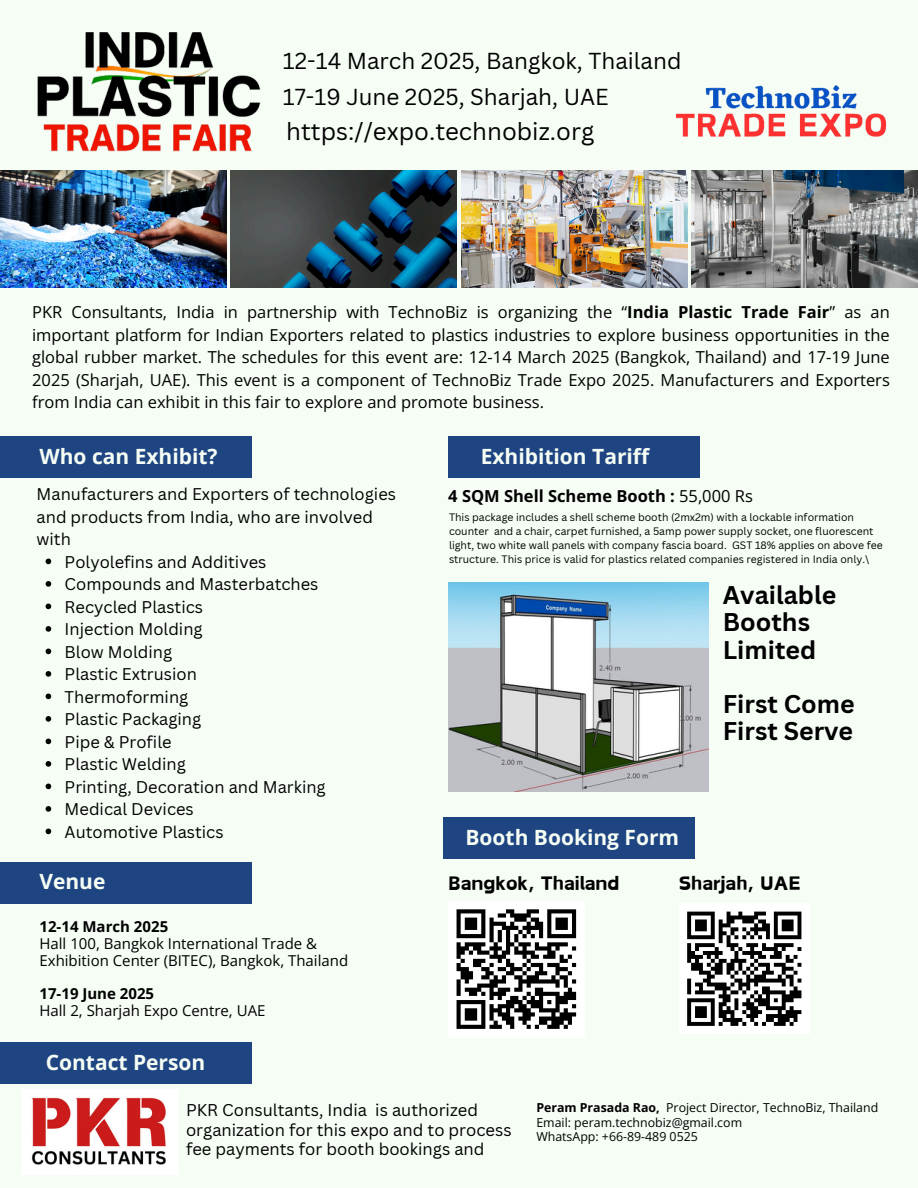
<style>
.page{position:relative;width:918px;height:1188px;background:#f5fdf4}
.page>*{position:absolute;margin:0;border:0;box-sizing:border-box;transform-origin:0 0}
.t1{font:700 24.9px "Canva Sans";color:#000}
.t2{font:24px "Canva Sans";color:#000}
.t3{font:22.5px "Canva Sans";color:#000}
.t4{font:700 21px "Open Sans";color:#f5fdf4}
.t5{font:700 18px "Canva Acid";color:#000}
.t6{font:16.65px/19.4px "Canva Sans";color:#000}
.t7{font:16.5px/22.5px "Open Sans";color:#000;text-align:justify}
.t8{font:16.5px/22.5px "Canva Sans";color:#000}
.t9{font:700 16.5px "Open Sans";color:#000}
.t10{font:15px/16.8px "Open Sans";color:#000}
.t11{font:12.45px/14.4px "Open Sans";color:#000}
.t12{font:10.5px/14px "Canva Sans";color:#000}
.s1{font-weight:700}
.s2{font-weight:400}
</style>
<div class="page">
<img style="left:0;top:171px;width:226px;height:117px">
<img style="left:231px;top:171px;width:226px;height:117px">
<img style="left:461px;top:171px;width:226px;height:117px">
<img style="left:692px;top:171px;width:226px;height:117px">
<div style="left:0;top:437px;width:251px;height:41px;background:#1e4582"></div>
<div style="left:448px;top:437px;width:251px;height:41px;background:#1e4582"></div>
<div style="left:444px;top:818px;width:251px;height:41px;background:#1e4582"></div>
<div style="left:0;top:863px;width:251px;height:41px;background:#1e4582"></div>
<div style="left:0;top:1042px;width:251px;height:41px;background:#1e4582"></div>
<img style="left:448px;top:582px;width:260px;height:210px">
<img style="left:37px;top:32px;width:224px;height:120px">
<img style="left:676px;top:85px;width:211px;height:52px">
<svg style="left:46px;top:559px;width:5px;height:5px"></svg>
<svg style="left:46px;top:581px;width:5px;height:6px"></svg>
<svg style="left:46px;top:604px;width:5px;height:5px"></svg>
<svg style="left:46px;top:626px;width:5px;height:6px"></svg>
<svg style="left:46px;top:649px;width:5px;height:5px"></svg>
<svg style="left:46px;top:671px;width:5px;height:6px"></svg>
<svg style="left:46px;top:694px;width:5px;height:5px"></svg>
<svg style="left:46px;top:716px;width:5px;height:6px"></svg>
<svg style="left:46px;top:739px;width:5px;height:5px"></svg>
<svg style="left:46px;top:761px;width:5px;height:6px"></svg>
<svg style="left:46px;top:784px;width:5px;height:5px"></svg>
<svg style="left:46px;top:806px;width:5px;height:6px"></svg>
<svg style="left:46px;top:829px;width:5px;height:5px"></svg>
<img style="left:23px;top:1089px;width:154px;height:86px">
<div style="left:448px;top:901px;width:136px;height:136px;background:#fff"></div>
<svg style="left:456px;top:909px;width:121px;height:120px"></svg>
<div style="left:679px;top:904px;width:130px;height:130px;background:#fff"></div>
<svg style="left:687px;top:911px;width:115px;height:115px"></svg>
<h2 class="t3" style="left:283px;top:45px;width:400px">12-14 March 2025, Bangkok, Thailand</h2>
<p class="t3" style="left:283px;top:80px;width:328px">17-19 June 2025, Sharjah, UAE</p>
<h2 class="t2" style="left:286px;top:115px;width:310px">https://expo.technobiz.org</h2>
<p class="t7" style="left:32px;top:300px;width:859px">PKR Consultants, India in partnership with TechnoBiz is organizing the “<span class="s1">India Plastic Trade Fair</span>” as an important platform for Indian Exporters related to plastics industries to explore business opportunities in the global rubber market. The schedules for this event are: 12-14 March 2025 (Bangkok, Thailand) and 17-19 June 2025 (Sharjah, UAE). This event is a component of TechnoBiz Trade Expo 2025. Manufacturers and Exporters from India can exhibit in this fair to explore and promote business.</p>
<h2 class="t4" style="left:40px;top:442px;width:180px">Who can Exhibit?</h2>
<p class="t8" style="left:37px;top:482px;width:361px">Manufacturers and Exporters of technologies and products from India, who are involved with</p>
<h4 class="t8" style="left:65px;top:550px;width:203px">Polyolefins and Additives</h4>
<h3 class="t8" style="left:65px;top:572px;width:255px">Compounds and Masterbatches</h3>
<h3 class="t8" style="left:65px;top:595px;width:140px">Recycled Plastics</h3>
<h4 class="t8" style="left:65px;top:617px;width:140px">Injection Molding</h4>
<p class="t8" style="left:65px;top:640px;width:109px">Blow Molding</p>
<p class="t8" style="left:65px;top:662px;width:134px">Plastic Extrusion</p>
<p class="t8" style="left:65px;top:685px;width:125px">Thermoforming</p>
<p class="t8" style="left:65px;top:707px;width:138px">Plastic Packaging</p>
<p class="t8" style="left:65px;top:730px;width:109px">Pipe &amp; Profile</p>
<p class="t8" style="left:65px;top:752px;width:123px">Plastic Welding</p>
<p class="t8" style="left:65px;top:775px;width:263px">Printing, Decoration and Marking</p>
<p class="t8" style="left:65px;top:797px;width:131px">Medical Devices</p>
<p class="t8" style="left:65px;top:820px;width:161px">Automotive Plastics</p>
<p class="t4" style="left:481px;top:442px;width:170px">Exhibition Tariff</p>
<p class="t9" style="left:448px;top:485px;width:306px">4 SQM Shell Scheme Booth : <span class="s2">55,000 Rs</span></p>
<p class="t12" style="left:449px;top:510px;width:435px">This package includes a shell scheme booth (2mx2m) with a lockable information counter and a chair, carpet furnished, a 5amp power supply socket, one fluorescent light, two white wall panels with company fascia board. GST 18% applies on above fee structure. This price is valid for plastics related companies registered in India only.\</p>
<h3 class="t1" style="left:723px;top:578px;width:115px">Available</h3>
<h3 class="t1" style="left:723px;top:605px;width:89px">Booths</h3>
<h5 class="t1" style="left:723px;top:632px;width:95px">Limited</h5>
<h5 class="t1" style="left:723px;top:687px;width:133px">First Come</h5>
<h4 class="t1" style="left:723px;top:714px;width:132px">First Serve</h4>
<p class="t4" style="left:466px;top:823px;width:215px">Booth Booking Form</p>
<p class="t4" style="left:39px;top:867px;width:68px">Venue</p>
<h4 class="t5" style="left:448px;top:874px;width:173px">Bangkok, Thailand</h4>
<p class="t10" style="left:39px;top:918px;width:310px"><span class="s1">12-14 March 2025<br></span>Hall 100, Bangkok International Trade &amp;<br>Exhibition Center (BITEC), Bangkok, Thailand</p>
<h1 class="t10" style="left:39px;top:985px;width:228px"><span class="s1">17-19 June 2025<br></span>Hall 2, Sharjah Expo Centre, UAE</h1>
<p class="t4" style="left:46px;top:1047px;width:161px">Contact Person</p>
<h1 class="t11" style="left:536px;top:1100px;width:343px"><span class="s1">Peram Prasada Rao,</span> Project Director, TechnoBiz, Thailand<br>Email: peram.technobiz@gmail.com<br>WhatsApp: +66-89-489 0525</h1>
<h1 class="t5" style="left:679px;top:873px;width:123px">Sharjah, UAE</h1>
<p class="t6" style="left:186px;top:1100px;width:327px">PKR Consultants, India is authorized organization for this expo and to process fee payments for booth bookings and</p>
</div>
